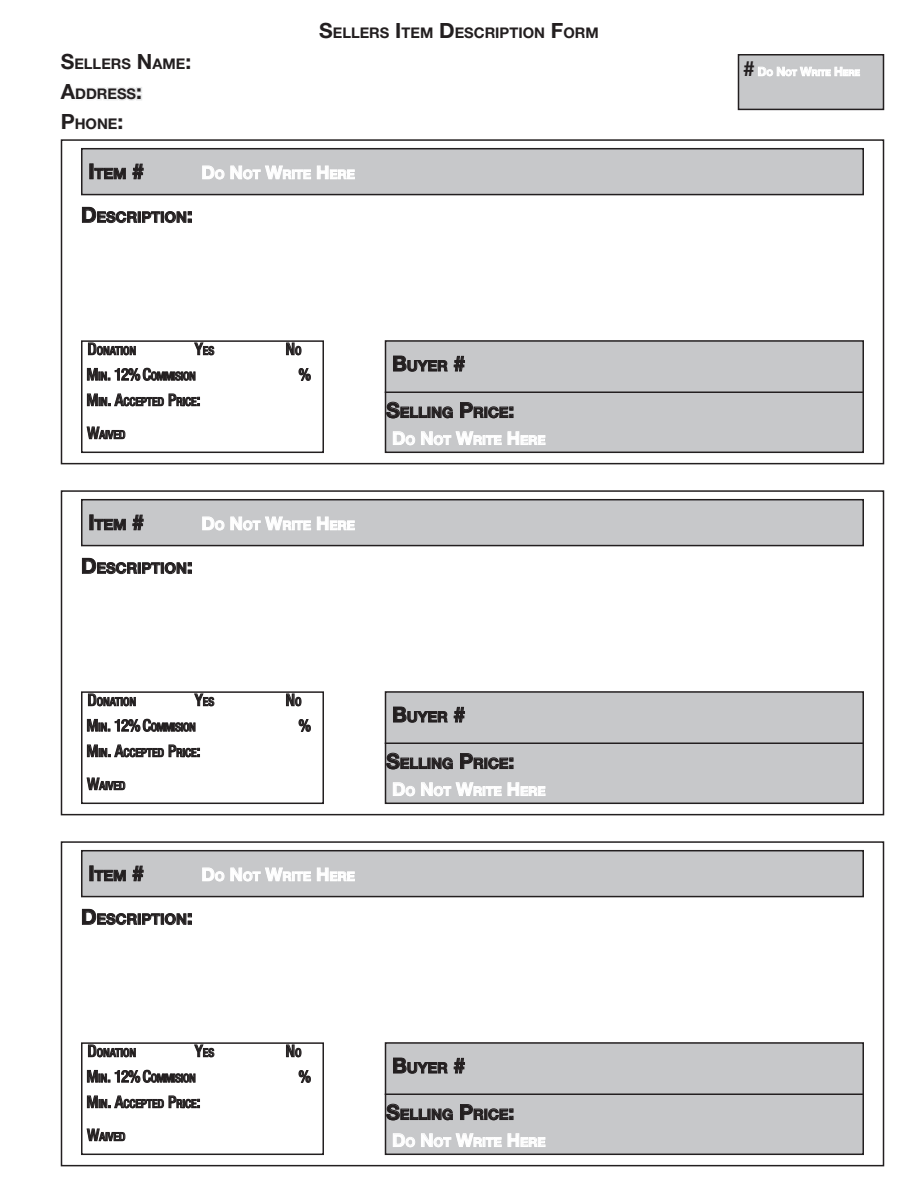
<style>
.page{position:relative;width:918px;height:1188px;background:#fff}
.page>*{position:absolute;margin:0;border:0;box-sizing:border-box;transform-origin:0 0}
.t1{font:500 condensed 16.5px "Helvetica Neue LT Std";color:#231f20}
.t2{font:700 14.7px "Helvetica Neue LT Std";color:#231f20}
.t3{font:700 12.6px "Helvetica Neue LT Std";color:#fff}
.t4{font:500 condensed 11.55px "Helvetica Neue LT Std";color:#231f20}
.t5{font:500 condensed 11.55px "Helvetica Neue LT Std";letter-spacing:-.03em;color:#231f20}
.s1{font-size:21px}
.s2{font-size:18px}
.s3{font-size:16.5px}
.s4{font-size:11.55px}
</style>
<div class="page">
<svg style="left:97px;top:87px;width:45px;height:14px"></svg>
<svg style="left:98px;top:118px;width:24px;height:11px"></svg>
<svg style="left:82px;top:207px;width:109px;height:16px"></svg>
<svg style="left:82px;top:558px;width:109px;height:16px"></svg>
<svg style="left:82px;top:909px;width:109px;height:16px"></svg>
<div style="left:738px;top:55px;width:146px;height:54px;background:#c7c8ca"></div>
<div style="left:738px;top:54px;width:146px;height:56px;border:2px solid #231f20"></div>
<div style="left:61px;top:139px;width:823px;height:325px;border:2px solid #231f20"></div>
<div style="left:61px;top:490px;width:823px;height:325px;border:2px solid #231f20"></div>
<div style="left:61px;top:841px;width:823px;height:325px;border:2px solid #231f20"></div>
<div style="left:82px;top:149px;width:781px;height:46px;background:#c7c8ca"></div>
<svg style="left:94px;top:168px;width:32px;height:12px"></svg>
<svg style="left:132px;top:163px;width:12px;height:17px"></svg>
<svg style="left:202px;top:165px;width:109px;height:15px"></svg>
<svg style="left:317px;top:165px;width:38px;height:15px"></svg>
<div style="left:81px;top:148px;width:783px;height:47px;border:2px solid #231f20"></div>
<div style="left:82px;top:500px;width:781px;height:46px;background:#c7c8ca"></div>
<svg style="left:94px;top:519px;width:32px;height:12px"></svg>
<svg style="left:132px;top:514px;width:12px;height:17px"></svg>
<svg style="left:202px;top:516px;width:109px;height:15px"></svg>
<svg style="left:317px;top:516px;width:38px;height:15px"></svg>
<div style="left:81px;top:499px;width:783px;height:47px;border:2px solid #231f20"></div>
<div style="left:82px;top:851px;width:781px;height:46px;background:#c7c8ca"></div>
<svg style="left:94px;top:870px;width:32px;height:12px"></svg>
<svg style="left:132px;top:865px;width:12px;height:17px"></svg>
<svg style="left:202px;top:867px;width:109px;height:15px"></svg>
<svg style="left:317px;top:867px;width:38px;height:15px"></svg>
<div style="left:81px;top:850px;width:783px;height:47px;border:2px solid #231f20"></div>
<div style="left:386px;top:341px;width:477px;height:111px;background:#c7c8ca"></div>
<svg style="left:393px;top:355px;width:72px;height:17px"></svg>
<svg style="left:388px;top:401px;width:65px;height:18px"></svg>
<svg style="left:460px;top:402px;width:53px;height:17px"></svg>
<svg style="left:393px;top:431px;width:153px;height:15px"></svg>
<div style="left:385px;top:340px;width:479px;height:113px;border:2px solid #231f20"></div>
<div style="left:386px;top:692px;width:477px;height:111px;background:#c7c8ca"></div>
<svg style="left:393px;top:706px;width:72px;height:17px"></svg>
<svg style="left:388px;top:752px;width:65px;height:18px"></svg>
<svg style="left:460px;top:753px;width:53px;height:17px"></svg>
<svg style="left:393px;top:782px;width:153px;height:15px"></svg>
<div style="left:385px;top:691px;width:479px;height:113px;border:2px solid #231f20"></div>
<div style="left:386px;top:1043px;width:477px;height:111px;background:#c7c8ca"></div>
<svg style="left:393px;top:1057px;width:72px;height:17px"></svg>
<svg style="left:388px;top:1103px;width:65px;height:18px"></svg>
<svg style="left:460px;top:1104px;width:53px;height:17px"></svg>
<svg style="left:393px;top:1133px;width:153px;height:15px"></svg>
<div style="left:385px;top:1042px;width:479px;height:113px;border:2px solid #231f20"></div>
<svg style="left:88px;top:343px;width:48px;height:13px"></svg>
<svg style="left:194px;top:343px;width:21px;height:13px"></svg>
<svg style="left:286px;top:343px;width:16px;height:13px"></svg>
<svg style="left:87px;top:367px;width:109px;height:14px"></svg>
<svg style="left:298px;top:368px;width:13px;height:13px"></svg>
<svg style="left:87px;top:393px;width:113px;height:14px"></svg>
<svg style="left:86px;top:426px;width:40px;height:13px"></svg>
<div style="left:81px;top:340px;width:243px;height:113px;border:2px solid #231f20"></div>
<svg style="left:88px;top:694px;width:48px;height:13px"></svg>
<svg style="left:194px;top:694px;width:21px;height:13px"></svg>
<svg style="left:286px;top:694px;width:16px;height:13px"></svg>
<svg style="left:87px;top:718px;width:109px;height:14px"></svg>
<svg style="left:298px;top:719px;width:13px;height:13px"></svg>
<svg style="left:87px;top:744px;width:113px;height:14px"></svg>
<svg style="left:86px;top:777px;width:40px;height:13px"></svg>
<div style="left:81px;top:691px;width:243px;height:113px;border:2px solid #231f20"></div>
<svg style="left:88px;top:1045px;width:48px;height:13px"></svg>
<svg style="left:194px;top:1045px;width:21px;height:13px"></svg>
<svg style="left:286px;top:1045px;width:16px;height:13px"></svg>
<svg style="left:87px;top:1069px;width:109px;height:14px"></svg>
<svg style="left:298px;top:1070px;width:13px;height:13px"></svg>
<svg style="left:87px;top:1095px;width:113px;height:14px"></svg>
<svg style="left:86px;top:1128px;width:40px;height:13px"></svg>
<div style="left:81px;top:1042px;width:243px;height:113px;border:2px solid #231f20"></div>
<hr style="left:385px;top:392px;width:479px;height:1px;background:#231f20">
<hr style="left:385px;top:742px;width:479px;height:2px;background:#231f20">
<hr style="left:385px;top:1094px;width:479px;height:1px;background:#231f20">
<svg style="left:758px;top:66px;width:102px;height:11px"></svg>
<p class="t2" style="left:61px;top:55px;width:132px"><span class="s1">S</span>ELLERS <span class="s1">N</span>AME<span class="s1">:</span></p>
<p class="t2" style="left:61px;top:85px;width:83px"><span class="s1">A</span>DDRESS<span class="s1">:</span></p>
<p class="t2" style="left:61px;top:115px;width:64px"><span class="s1">P</span>HONE<span class="s1">:</span></p>
<p class="t2" style="left:319px;top:23px;width:281px"><span class="s1">S</span>ELLERS <span class="s1">I</span>TEM <span class="s1">D</span>ESCRIPTION <span class="s1">F</span>ORM</p>
<p class="t2" style="left:88px;top:164px;width:57px"><span class="s1">I</span>TEM <span class="s1">#</span></p>
<p class="t3" style="left:201px;top:167px;width:155px"><span class="s2">D</span>O <span class="s2">N</span>OT <span class="s2">W</span>RITE <span class="s2">H</span> ERE</p>
<p class="t2" style="left:81px;top:208px;width:113px"><span class="s1">D</span>ESCRIPTION<span class="s1">:</span></p>
<p class="t4" style="left:88px;top:344px;width:50px"><span class="s3">D</span>ONATION</p>
<p class="t4" style="left:195px;top:344px;width:21px"><span class="s3">Y</span>ES</p>
<p class="t1" style="left:286px;top:339px;width:17px">N<span class="s4">O</span></p>
<p class="t5" style="left:86px;top:369px;width:111px"><span class="s3">M</span>IN<span class="s3">. 12% C</span>OMMISION</p>
<p class="t1" style="left:299px;top:365px;width:14px">%</p>
<p class="t4" style="left:86px;top:395px;width:116px"><span class="s3">M</span>IN<span class="s3">. A</span>CCEPTED <span class="s3">P</span>RICE<span class="s3">:</span></p>
<p class="t4" style="left:87px;top:428px;width:39px"><span class="s3">W</span>AIVED</p>
<p class="t2" style="left:88px;top:515px;width:57px"><span class="s1">I</span>TEM <span class="s1">#</span></p>
<p class="t3" style="left:201px;top:518px;width:155px"><span class="s2">D</span>O <span class="s2">N</span>OT <span class="s2">W</span>RITE <span class="s2">H</span> ERE</p>
<p class="t2" style="left:81px;top:559px;width:113px"><span class="s1">D</span>ESCRIPTION<span class="s1">:</span></p>
<p class="t2" style="left:392px;top:357px;width:75px"><span class="s1">B</span>UYER <span class="s1">#</span></p>
<p class="t2" style="left:386px;top:403px;width:130px"><span class="s1">S</span>ELLING <span class="s1">P</span>RICE<span class="s1">:</span></p>
<p class="t3" style="left:392px;top:432px;width:155px"><span class="s2">D</span>O <span class="s2">N</span>OT <span class="s2">W</span>RITE <span class="s2">H</span> ERE</p>
<p class="t4" style="left:88px;top:695px;width:50px"><span class="s3">D</span>ONATION</p>
<p class="t4" style="left:195px;top:695px;width:21px"><span class="s3">Y</span>ES</p>
<p class="t1" style="left:286px;top:690px;width:17px">N<span class="s4">O</span></p>
<p class="t5" style="left:86px;top:720px;width:111px"><span class="s3">M</span>IN<span class="s3">. 12% C</span>OMMISION</p>
<p class="t1" style="left:299px;top:716px;width:14px">%</p>
<p class="t4" style="left:86px;top:746px;width:116px"><span class="s3">M</span>IN<span class="s3">. A</span>CCEPTED <span class="s3">P</span>RICE<span class="s3">:</span></p>
<p class="t4" style="left:87px;top:779px;width:39px"><span class="s3">W</span>AIVED</p>
<p class="t2" style="left:88px;top:866px;width:57px"><span class="s1">I</span>TEM <span class="s1">#</span></p>
<p class="t3" style="left:201px;top:869px;width:155px"><span class="s2">D</span>O <span class="s2">N</span>OT <span class="s2">W</span>RITE <span class="s2">H</span> ERE</p>
<p class="t2" style="left:81px;top:910px;width:113px"><span class="s1">D</span>ESCRIPTION<span class="s1">:</span></p>
<p class="t2" style="left:392px;top:708px;width:75px"><span class="s1">B</span>UYER <span class="s1">#</span></p>
<p class="t2" style="left:386px;top:754px;width:130px"><span class="s1">S</span>ELLING <span class="s1">P</span>RICE<span class="s1">:</span></p>
<p class="t3" style="left:392px;top:783px;width:155px"><span class="s2">D</span>O <span class="s2">N</span>OT <span class="s2">W</span>RITE <span class="s2">H</span> ERE</p>
<p class="t4" style="left:88px;top:1046px;width:50px"><span class="s3">D</span>ONATION</p>
<p class="t4" style="left:195px;top:1046px;width:21px"><span class="s3">Y</span>ES</p>
<p class="t1" style="left:286px;top:1041px;width:17px">N<span class="s4">O</span></p>
<p class="t5" style="left:86px;top:1071px;width:111px"><span class="s3">M</span>IN<span class="s3">. 12% C</span>OMMISION</p>
<p class="t1" style="left:299px;top:1067px;width:14px">%</p>
<p class="t4" style="left:86px;top:1097px;width:116px"><span class="s3">M</span>IN<span class="s3">. A</span>CCEPTED <span class="s3">P</span>RICE<span class="s3">:</span></p>
<p class="t4" style="left:87px;top:1130px;width:39px"><span class="s3">W</span>AIVED</p>
<p class="t2" style="left:392px;top:1059px;width:75px"><span class="s1">B</span>UYER <span class="s1">#</span></p>
<p class="t2" style="left:386px;top:1105px;width:130px"><span class="s1">S</span>ELLING <span class="s1">P</span>RICE<span class="s1">:</span></p>
<p class="t3" style="left:392px;top:1134px;width:155px"><span class="s2">D</span>O <span class="s2">N</span>OT <span class="s2">W</span>RITE <span class="s2">H</span> ERE</p>
</div>
